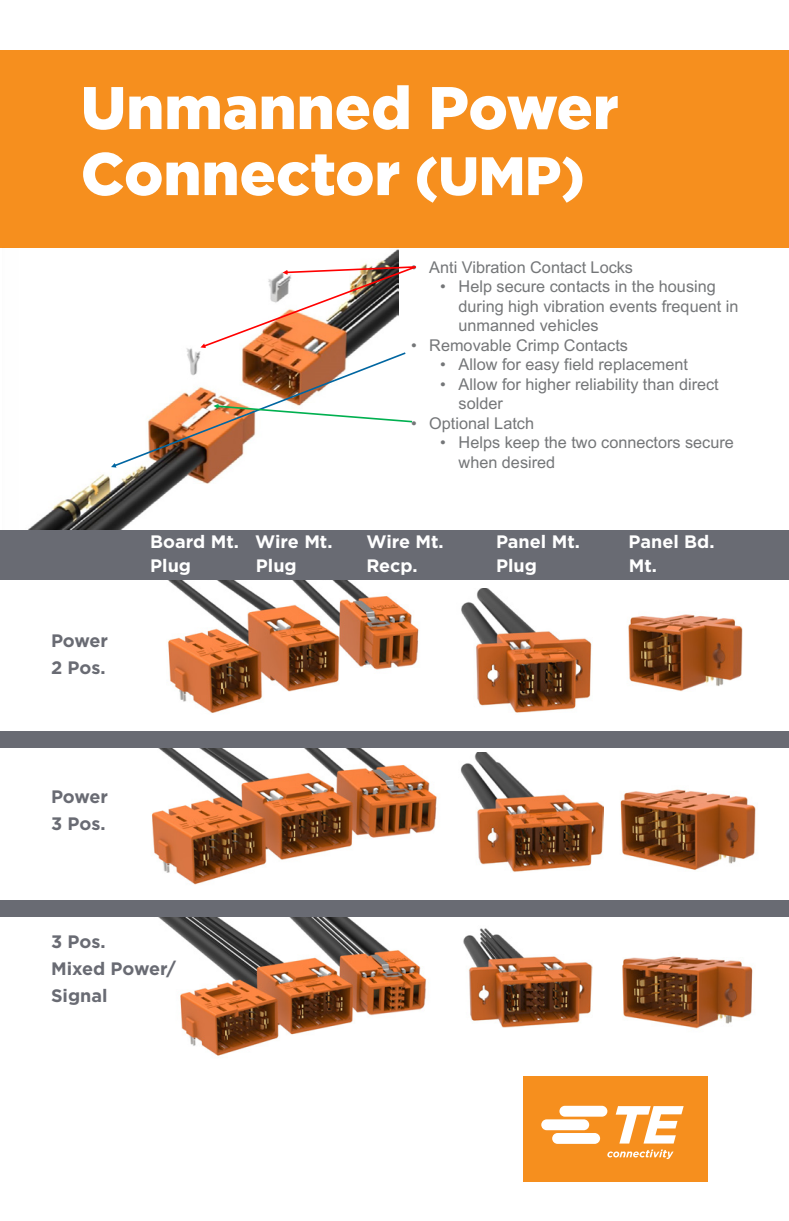
<style>
.page{position:relative;width:789px;height:1221px;background:#fff}
.page>*{position:absolute;margin:0;border:0;box-sizing:border-box;transform-origin:0 0}
.t1{font:900 60px/66px "Gotham";color:#fff}
.t2{font:700 18px "Gotham";color:#fff}
.t3{font:700 18px/27px "Gotham";color:#696b73}
.t4{font:16.2px/19.5px "Arial";color:#747678}
.s1{font-size:54px}
</style>
<div class="page">
<img style="left:28px;top:249px;width:370px;height:280px">
<svg style="left:111px;top:266px;width:305px;height:201px"></svg>
<div style="left:0;top:51px;width:788px;height:197px;background:#f68f1e"></div>
<img style="left:628px;top:614px;width:115px;height:77px">
<img style="left:143px;top:579px;width:313px;height:134px">
<img style="left:461px;top:588px;width:131px;height:125px">
<img style="left:140px;top:747px;width:305px;height:138px">
<img style="left:460px;top:752px;width:143px;height:120px">
<img style="left:147px;top:916px;width:307px;height:140px">
<img style="left:463px;top:928px;width:129px;height:99px">
<div style="left:0;top:731px;width:788px;height:16px;background:#696b73"></div>
<div style="left:0;top:900px;width:788px;height:16px;background:#696b73"></div>
<img style="left:620px;top:789px;width:136px;height:81px">
<img style="left:622px;top:956px;width:131px;height:73px">
<div style="left:0;top:529px;width:788px;height:50px;background:#696b73"></div>
<div style="left:523px;top:1076px;width:184px;height:105px;background:#f68f1e"></div>
<svg style="left:541px;top:1105px;width:142px;height:54px"></svg>
<p class="t1" style="left:81px;top:74px;width:539px">Unmanned Power<br>Connector <span class="s1">(UMP)</span></p>
<p class="t4" style="left:411px;top:257px;width:223px">• Anti Vibration Contact Locks</p>
<p class="t4" style="left:458px;top:276px;width:281px;text-indent:-18px">• Help secure contacts in the housing during high vibration events frequent in unmanned vehicles</p>
<p class="t4" style="left:411px;top:335px;width:218px">• Removable Crimp Contacts</p>
<p class="t4" style="left:440px;top:354px;width:249px">• Allow for easy field replacement</p>
<p class="t4" style="left:458px;top:374px;width:262px;text-indent:-18px">• Allow for higher reliability than direct solder</p>
<p class="t4" style="left:411px;top:413px;width:124px">• Optional Latch</p>
<p class="t4" style="left:458px;top:432px;width:277px;text-indent:-18px">• Helps keep the two connectors secure when desired</p>
<p class="t3" style="left:51px;top:627px;width:59px">Power</p>
<p class="t3" style="left:51px;top:654px;width:56px">2 Pos.</p>
<p class="t2" style="left:150px;top:530px;width:184px">Board Mt. Wire Mt.</p>
<p class="t2" style="left:366px;top:530px;width:79px">Wire Mt.</p>
<p class="t2" style="left:496px;top:530px;width:85px">Panel Mt.</p>
<p class="t2" style="left:628px;top:530px;width:87px">Panel Bd.</p>
<p class="t2" style="left:150px;top:554px;width:42px">Plug</p>
<p class="t2" style="left:256px;top:554px;width:42px">Plug</p>
<p class="t2" style="left:366px;top:554px;width:53px">Recp.</p>
<p class="t2" style="left:496px;top:554px;width:42px">Plug</p>
<p class="t2" style="left:628px;top:554px;width:30px">Mt.</p>
<p class="t3" style="left:51px;top:783px;width:59px">Power</p>
<p class="t3" style="left:51px;top:810px;width:56px">3 Pos.</p>
<p class="t3" style="left:51px;top:928px;width:126px">3 Pos.<br>Mixed Power/<br>Signal</p>
</div>
